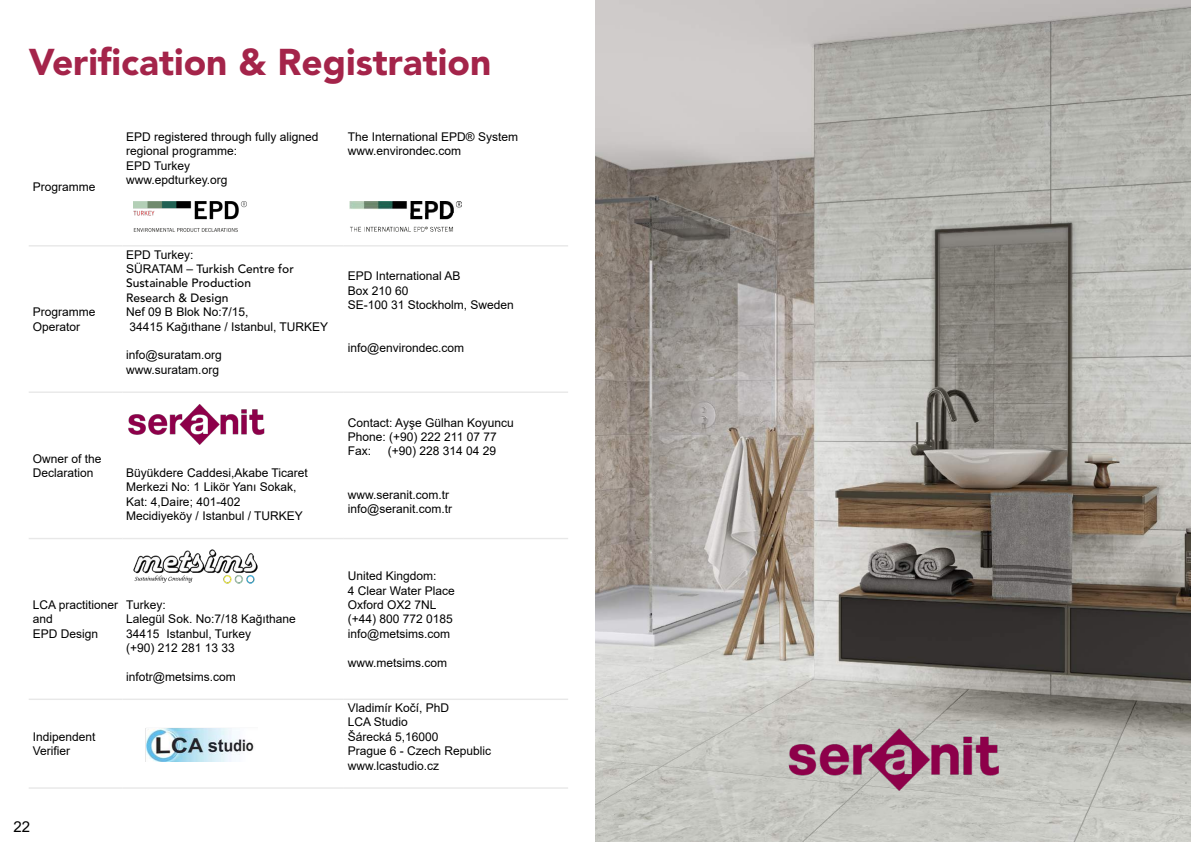
<style>
.page{position:relative;width:1191px;height:842px;background:#fff}
.page>*{position:absolute;margin:0;border:0;box-sizing:border-box;transform-origin:0 0}
.t1{font:900 37px "Avenir LT Std";color:#a4244a}
.t2{font:15px "Arial";color:#000}
.t3{font:12px/14.4px "Arial";color:#000}
.t4{font:500 12px/14.4px "Avenir LT Std";color:#000}
.s1{font-family:"Arial";font-weight:400}
</style>
<div class="page">
<hr style="left:29px;top:245px;width:93px;height:2px;background:#e8e8e8">
<hr style="left:122px;top:245px;width:222px;height:2px;background:#e8e8e8">
<hr style="left:344px;top:245px;width:224px;height:2px;background:#e8e8e8">
<hr style="left:29px;top:391px;width:93px;height:2px;background:#e8e8e8">
<hr style="left:122px;top:391px;width:222px;height:2px;background:#e8e8e8">
<hr style="left:344px;top:391px;width:224px;height:2px;background:#e8e8e8">
<hr style="left:29px;top:538px;width:93px;height:1px;background:#e8e8e8">
<hr style="left:122px;top:538px;width:222px;height:1px;background:#e8e8e8">
<hr style="left:344px;top:538px;width:224px;height:1px;background:#e8e8e8">
<hr style="left:29px;top:699px;width:93px;height:1px;background:#e8e8e8">
<hr style="left:122px;top:699px;width:222px;height:1px;background:#e8e8e8">
<hr style="left:344px;top:699px;width:224px;height:1px;background:#e8e8e8">
<hr style="left:29px;top:787px;width:93px;height:2px;background:#e8e8e8">
<hr style="left:122px;top:787px;width:222px;height:2px;background:#e8e8e8">
<hr style="left:344px;top:787px;width:224px;height:2px;background:#e8e8e8">
<img style="left:134px;top:202px;width:113px;height:30px">
<img style="left:134px;top:550px;width:123px;height:33px">
<img style="left:349px;top:202px;width:113px;height:30px">
<img style="left:146px;top:728px;width:108px;height:33px">
<img style="left:128px;top:404px;width:137px;height:41px">
<img style="left:595px;top:0;width:596px;height:842px">
<img style="left:787px;top:721px;width:212px;height:72px">
<h1 class="t1" style="left:29px;top:39px;width:464px">Verification &amp; Registration</h1>
<p class="t3" style="left:33px;top:180px;width:64px">Programme</p>
<p class="t3" style="left:33px;top:305px;width:64px">Programme<br>Operator</p>
<p class="t3" style="left:33px;top:451px;width:70px">Owner of the<br>Declaration</p>
<p class="t3" style="left:126px;top:130px;width:194px">EPD registered through fully aligned regional programme:<br>EPD Turkey<br>www.epdturkey.org</p>
<p class="t3" style="left:348px;top:130px;width:172px">The International EPD® System www.environdec.com</p>
<p class="t3" style="left:126px;top:247px;width:69px">EPD Turkey:</p>
<p class="t4" style="left:126px;top:262px;width:169px"><span class="s1">SÜRATAM –</span> Turkish Centre for<br>Sustainable Production<br>Research &amp; Design</p>
<p class="t3" style="left:126px;top:305px;width:203px">Nef 09 B Blok No:7/15,<br>34415 Kağıthane / Istanbul, TURKEY</p>
<p class="t3" style="left:126px;top:348px;width:97px">info@suratam.org www.suratam.org</p>
<p class="t3" style="left:126px;top:465px;width:183px">Büyükdere Caddesi,Akabe Ticaret<br>Merkezi No: 1 Likör Yanı Sokak,<br>Kat: 4,Daire; 401-402<br>Mecidiyeköy / Istanbul / TURKEY</p>
<p class="t3" style="left:348px;top:269px;width:168px">EPD International AB<br>Box 210 60<br>SE-100 31 Stockholm, Sweden</p>
<p class="t3" style="left:348px;top:341px;width:118px">info@environdec.com</p>
<p class="t3" style="left:348px;top:415px;width:167px">Contact: Ayşe Gülhan Koyuncu<br>Phone: (+90) 222 211 07 77<br>Fax:</p>
<p class="t3" style="left:388px;top:444px;width:110px">(+90) 228 314 04 29</p>
<p class="t3" style="left:348px;top:487px;width:106px">www.seranit.com.tr info@seranit.com.tr</p>
<p class="t3" style="left:33px;top:597px;width:87px">LCA practitioner and<br>EPD Design</p>
<p class="t3" style="left:126px;top:597px;width:171px">Turkey:<br>Lalegül Sok. No:7/18 Kağıthane<br>34415 Istanbul, Turkey<br>(+90) 212 281 13 33</p>
<p class="t3" style="left:126px;top:669px;width:111px">infotr@metsims.com</p>
<p class="t3" style="left:33px;top:729px;width:64px">Indipendent<br>Verifier</p>
<p class="t2" style="left:14px;top:816px;width:18px">22</p>
<p class="t3" style="left:348px;top:569px;width:108px">United Kingdom:<br>4 Clear Water Place<br>Oxford OX2 7NL (+44) 800 772 0185 info@metsims.com</p>
<p class="t3" style="left:348px;top:655px;width:101px">www.metsims.com</p>
<p class="t3" style="left:348px;top:700px;width:145px">Vladimír Kočí, PhD<br>LCA Studio<br>Šárecká 5,16000<br>Prague 6 - Czech Republic www.lcastudio.cz</p>
</div>
